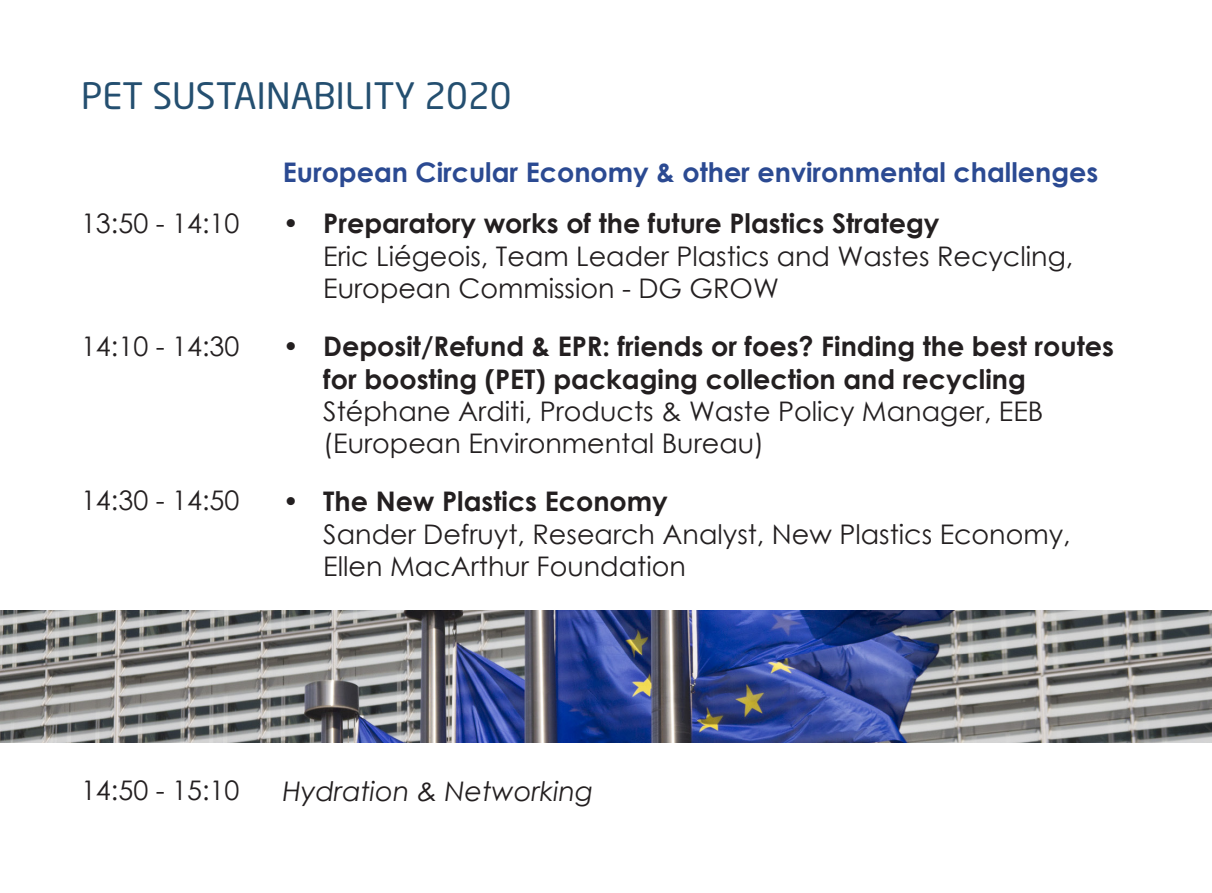
<style>
.page{position:relative;width:1212px;height:893px;background:#fff}
.page>*{position:absolute;margin:0;border:0;box-sizing:border-box;transform-origin:0 0}
.t1{font:36px "Neo Sans Std";color:#244f70}
.t2{font:27px/32.4px "Century Gothic";color:#231f20}
.t3{font:700 27px/32.4px "Century Gothic";color:#231f20}
.t4{font:700 27px "Century Gothic";color:#2b4a92}
.t5{font:italic 27px "Century Gothic";color:#231f20}
.s1{font-weight:700}
.s2{font-weight:400}
</style>
<div class="page">
<img style="left:0;top:611px;width:1212px;height:132px">
<p class="t1" style="left:81px;top:73px;width:432px">PET SUSTAINABILITY 2020</p>
<p class="t2" style="left:81px;top:207px;width:160px">13:50 - 14:10</p>
<p class="t2" style="left:81px;top:329px;width:160px">14:10 - 14:30</p>
<p class="t2" style="left:81px;top:484px;width:160px">14:30 - 14:50</p>
<p class="t4" style="left:283px;top:152px;width:817px">European Circular Economy &amp; other environmental challenges</p>
<p class="t2" style="left:323px;top:207px;width:751px;text-indent:-40px"><span class="s1">• Preparatory works of the future Plastics Strategy<br></span>Eric Liégeois, Team Leader Plastics and Wastes Recycling,<br>European Commission - DG GROW</p>
<p class="t3" style="left:323px;top:329px;width:792px;text-indent:-40px">• Deposit/Refund &amp; EPR: friends or foes? Finding the best routes for boosting (PET) packaging collection and recycling <span class="s2">Stéphane Arditi, Products &amp; Waste Policy Manager, EEB (European Environmental Bureau)</span></p>
<p class="t2" style="left:323px;top:485px;width:749px;text-indent:-40px"><span class="s1">• The New Plastics Economy<br></span>Sander Defruyt, Research Analyst, New Plastics Economy,<br>Ellen MacArthur Foundation</p>
<p class="t2" style="left:81px;top:773px;width:160px">14:50 - 15:10</p>
<p class="t5" style="left:283px;top:773px;width:312px">Hydration &amp; Networking</p>
</div>
